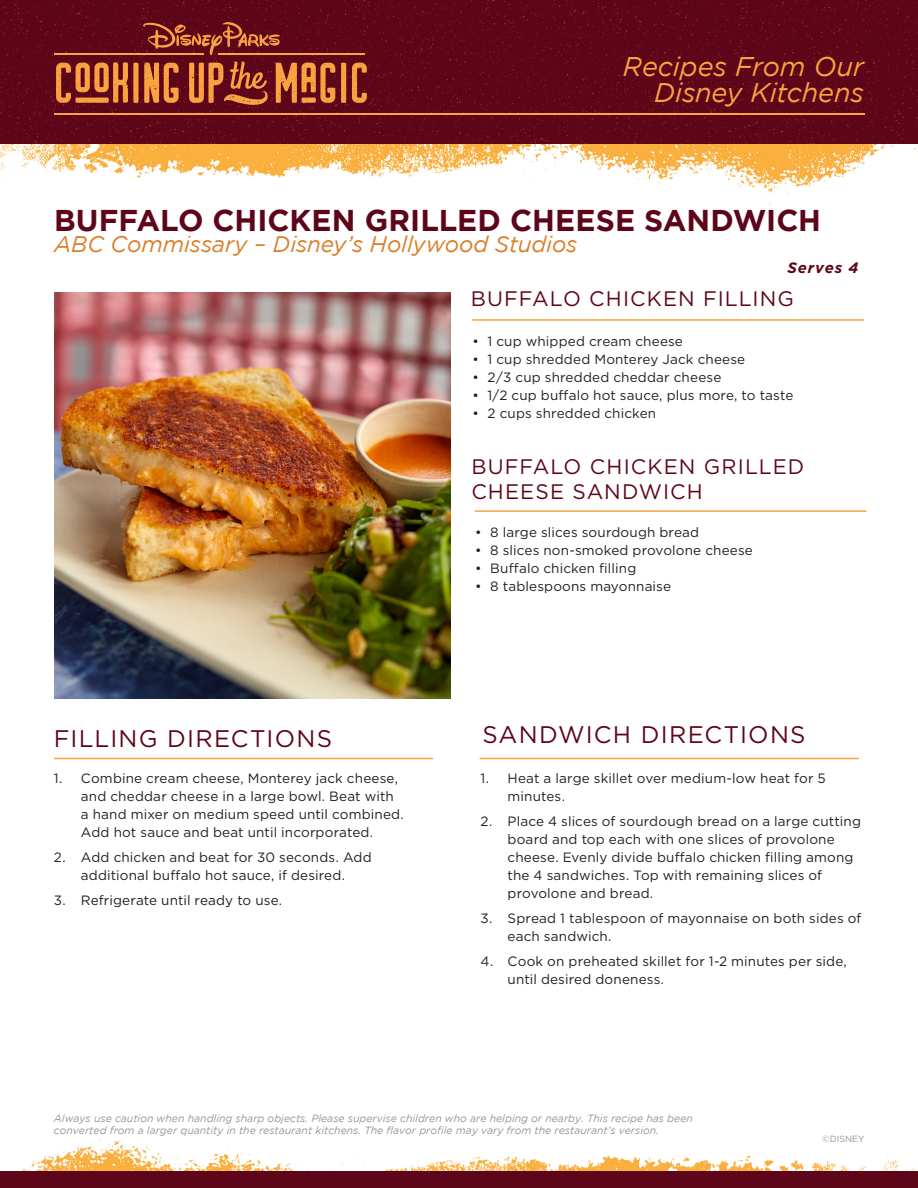
<style>
.page{position:relative;width:918px;height:1188px;background:#fff}
.page>*{position:absolute;margin:0;border:0;box-sizing:border-box;transform-origin:0 0}
.t1{font:700 30px "Gotham";color:#5e0619}
.t2{font:italic 27px "Gotham";letter-spacing:-.005em;color:#f9a341}
.t3{font:24px "Gotham";letter-spacing:.05em;color:#5e0619}
.t4{font:italic 22.5px "Gotham";letter-spacing:-.005em;color:#da7e27}
.t5{font:21px/25.2px "Gotham";letter-spacing:.05em;color:#5e0619}
.t6{font:italic 700 15px "Gotham";letter-spacing:.065em;color:#5e0619}
.t7{font:13.5px/18px "Gotham";letter-spacing:.01em;color:#231f20}
.t8{font:italic 10.5px/12px "Gotham";color:#95979a}
.t9{font:9px "Gotham";color:#95979a}
</style>
<div class="page">
<img style="left:0;top:143px;width:918px;height:61px">
<img style="left:22px;top:1129px;width:896px;height:42px">
<div style="left:0;top:1171px;width:918px;height:17px;background:#5e0619"></div>
<div style="left:0;top:0;width:918px;height:143px;background:#5e0619"></div>
<img style="left:54px;top:292px;width:397px;height:406px">
<hr style="left:54px;top:113px;width:811px;height:2px;background:#f9a341">
<hr style="left:472px;top:319px;width:392px;height:2px;background:#f9a341">
<hr style="left:54px;top:758px;width:379px;height:1px;background:#f9a341">
<svg style="left:276px;top:63px;width:59px;height:40px;background:#b55e2f"></svg>
<svg style="left:341px;top:63px;width:5px;height:40px"></svg>
<svg style="left:352px;top:63px;width:15px;height:40px"></svg>
<svg style="left:56px;top:62px;width:123px;height:41px;background:#af572d"></svg>
<svg style="left:189px;top:62px;width:79px;height:43px;background:#9d4629"></svg>
<svg style="left:143px;top:21px;width:137px;height:34px;background:#862e23"></svg>
<hr style="left:218px;top:53px;width:146px;height:1px;background:#f9a341">
<hr style="left:54px;top:53px;width:150px;height:1px;background:#f9a341">
<hr style="left:475px;top:510px;width:392px;height:2px;background:#f9a341">
<hr style="left:480px;top:758px;width:379px;height:1px;background:#f9a341">
<p class="t2" style="left:623px;top:51px;width:243px">Recipes From Our</p>
<p class="t2" style="left:654px;top:78px;width:211px">Disney Kitchens</p>
<p class="t1" style="left:54px;top:203px;width:769px">BUFFALO CHICKEN GRILLED CHEESE SANDWICH</p>
<p class="t4" style="left:54px;top:232px;width:525px">ABC Commissary – Disney’s Hollywood Studios</p>
<p class="t6" style="left:787px;top:258px;width:72px">Serves 4</p>
<p class="t5" style="left:471px;top:286px;width:325px">BUFFALO CHICKEN FILLING</p>
<p class="t7" style="left:473px;top:331px;width:212px">• 1 cup whipped cream cheese</p>
<p class="t7" style="left:473px;top:349px;width:274px">• 1 cup shredded Monterey Jack cheese</p>
<p class="t7" style="left:473px;top:367px;width:250px">• 2/3 cup shredded cheddar cheese</p>
<p class="t7" style="left:473px;top:385px;width:322px">• 1/2 cup buffalo hot sauce, plus more, to taste</p>
<p class="t7" style="left:473px;top:403px;width:185px">• 2 cups shredded chicken</p>
<p class="t3" style="left:54px;top:723px;width:280px">FILLING DIRECTIONS</p>
<p class="t7" style="left:81px;top:769px;width:324px;text-indent:-27px">1. Combine cream cheese, Monterey jack cheese, and cheddar cheese in a large bowl. Beat with a hand mixer on medium speed until combined.<br>Add hot sauce and beat until incorporated.</p>
<p class="t7" style="left:54px;top:848px;width:319px;text-align:center">2. Add chicken and beat for 30 seconds. Add additional buffalo hot sauce, if desired.</p>
<p class="t7" style="left:54px;top:891px;width:230px">3. Refrigerate until ready to use.</p>
<p class="t5" style="left:471px;top:454px;width:334px">BUFFALO CHICKEN GRILLED<br>CHEESE SANDWICH</p>
<p class="t7" style="left:475px;top:523px;width:226px">• 8 large slices sourdough bread</p>
<p class="t7" style="left:475px;top:541px;width:279px">• 8 slices non-smoked provolone cheese</p>
<p class="t7" style="left:475px;top:559px;width:163px">• Buffalo chicken filling</p>
<p class="t7" style="left:475px;top:577px;width:197px">• 8 tablespoons mayonnaise</p>
<p class="t3" style="left:482px;top:720px;width:325px">SANDWICH DIRECTIONS</p>
<p class="t7" style="left:508px;top:769px;width:320px;text-indent:-27px">1. Heat a large skillet over medium-low heat for 5 minutes.</p>
<p class="t7" style="left:508px;top:812px;width:355px;text-indent:-27px">2. Place 4 slices of sourdough bread on a large cutting board and top each with one slices of provolone cheese. Evenly divide buffalo chicken filling among the 4 sandwiches. Top with remaining slices of provolone and bread.</p>
<p class="t7" style="left:508px;top:909px;width:355px;text-indent:-27px">3. Spread 1 tablespoon of mayonnaise on both sides of each sandwich.</p>
<p class="t7" style="left:508px;top:951px;width:341px;text-indent:-27px">4. Cook on preheated skillet for 1-2 minutes per side, until desired doneness.</p>
<p class="t8" style="left:54px;top:1113px;width:641px">Always use caution when handling sharp objects. Please supervise children who are helping or nearby. This recipe has been converted from a larger quantity in the restaurant kitchens. The flavor profile may vary from the restaurant’s version.</p>
<p class="t9" style="left:822px;top:1133px;width:44px">©DISNEY</p>
</div>
